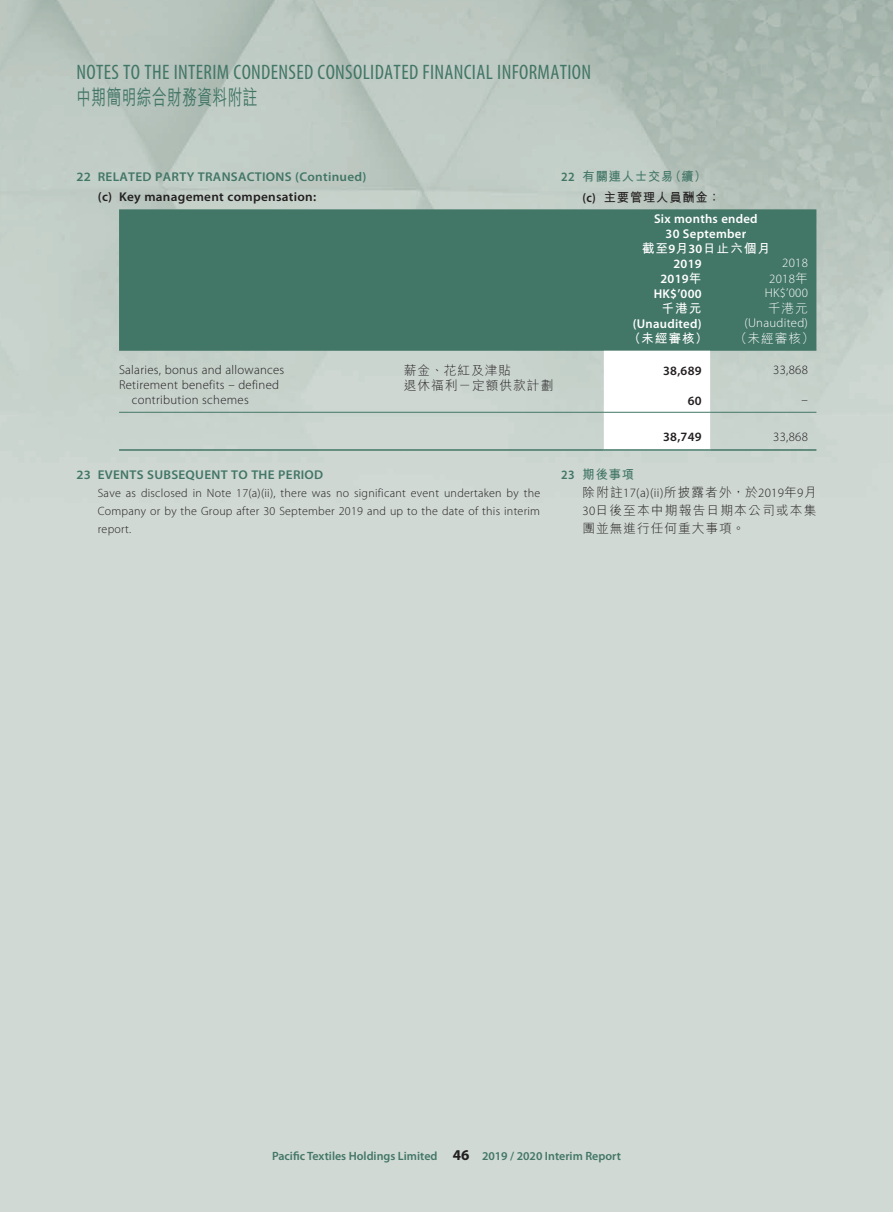
<style>
.page{position:relative;width:893px;height:1212px;background:#fff}
.page>*{position:absolute;margin:0;border:0;box-sizing:border-box;transform-origin:0 0}
.t1{font:condensed 21px "Myriad Pro";letter-spacing:.015em;color:#427666}
.t2{font:500 21px "M Hei HK";letter-spacing:.03em;color:#427666;scale:.7 1}
._50_Table_txt{font:300 12.75px/15px "Myriad Pro";letter-spacing:.02em;color:#231f20}
._02_H2{font:600 12.75px "Myriad Pro";letter-spacing:.02em;color:#427666;scale:1.04 1}
._00_txt_C{font:300 12.75px/18px "M Hei HK";letter-spacing:.09em;color:#231f20;text-align:justify}
._50_Table_txt-2{font:600 12.75px "Myriad Pro";letter-spacing:.02em;color:#fff}
._03_H3{font:600 12.75px "Myriad Pro";letter-spacing:.02em;color:#231f20;scale:1.04 1}
._50_Table_txt-3{font:300 12.75px "Myriad Pro";letter-spacing:.02em;color:#fff}
._50_Table_txt-4{font:700 12.75px "M Hei HK";letter-spacing:.07em;color:#fff}
._50_Table_txt-5{font:300 12.75px "M Hei HK";letter-spacing:.07em;color:#231f20}
._02_H2_C{font:700 12.75px "M Hei HK";letter-spacing:.07em;color:#427666;scale:.96 1}
._50_Table_txt-6{font:600 12.75px "Myriad Pro";letter-spacing:.02em;color:#231f20}
._03_H3_C{font:700 12.75px "M Hei HK";letter-spacing:.07em;color:#231f20;scale:.96 1}
._50_Table_txt-7{font:300 12.75px "M Hei HK";letter-spacing:.07em;color:#fff}
._06_Notes{font:300 12px/18px "Myriad Pro";letter-spacing:.02em;color:#231f20;text-align:justify}
.t3{font:600 12px "Myriad Pro";color:#427666}
.s1{font-family:"Myriad Pro";font-weight:600}
.s2{font-family:"M Hei HK";font-weight:700}
.s3{font-family:"M Hei HK"}
.s4{font-family:"Myriad Pro"}
.s5{font-weight:700;font-size:15px;color:#231f20}
</style>
<div class="page">
<div style="left:119px;top:209px;width:697px;height:142px;background:#427666"></div>
<svg style="left:604px;top:411px;width:106px;height:1px"></svg>
<hr style="left:119px;top:412px;width:285px;height:1px;background:#427666">
<hr style="left:404px;top:412px;width:200px;height:1px;background:#427666">
<hr style="left:604px;top:412px;width:106px;height:1px;background:#427666">
<hr style="left:710px;top:412px;width:106px;height:1px;background:#427666">
<hr style="left:119px;top:449px;width:285px;height:2px;background:#427666">
<hr style="left:404px;top:449px;width:200px;height:2px;background:#427666">
<hr style="left:604px;top:449px;width:106px;height:2px;background:#427666">
<hr style="left:710px;top:449px;width:106px;height:2px;background:#427666">
<h1 class="t1" style="left:77px;top:59px;width:516px">NOTES TO THE INTERIM CONDENSED CONSOLIDATED FINANCIAL INFORMATION</h1>
<h1 class="t2" style="left:77px;top:83px;width:260px">中期簡明綜合財務資料附註</h1>
<p class="_02_H2" style="left:77px;top:168px;width:280px">22 RELATED PARTY TRANSACTIONS (Continued)</p>
<p class="_03_H3" style="left:98px;top:188px;width:212px">(c) Key management compensation:</p>
<p class="_02_H2_C" style="left:561px;top:168px;width:153px"><span class="s1">22</span> 有關連人士交易（續）</p>
<p class="_03_H3_C" style="left:583px;top:188px;width:145px"><span class="s1">(c)</span> 主要管理人員酬金：</p>
<p class="_50_Table_txt-2" style="left:654px;top:210px;width:105px">Six months ended</p>
<p class="_50_Table_txt-2" style="left:666px;top:225px;width:82px">30 September</p>
<p class="_50_Table_txt-4" style="left:642px;top:239px;width:130px">截至<span class="s1">9</span>月<span class="s1">30</span>日止六個月</p>
<p class="_50_Table_txt-2" style="left:673px;top:255px;width:30px">2019</p>
<p class="_50_Table_txt-3" style="left:782px;top:255px;width:27px">2018</p>
<p class="_50_Table_txt-2" style="left:660px;top:270px;width:43px">2019<span class="s2">年</span></p>
<p class="_50_Table_txt-3" style="left:769px;top:271px;width:40px">2018<span class="s3">年</span></p>
<p class="_50_Table_txt-2" style="left:654px;top:285px;width:49px">HK$’000</p>
<p class="_50_Table_txt-3" style="left:765px;top:285px;width:45px">HK$’000</p>
<p class="_50_Table_txt-4" style="left:662px;top:299px;width:42px">千港元</p>
<p class="_50_Table_txt-7" style="left:768px;top:299px;width:42px">千港元</p>
<p class="_50_Table_txt-2" style="left:633px;top:315px;width:71px">(Unaudited)</p>
<p class="_50_Table_txt-3" style="left:744px;top:315px;width:65px">(Unaudited)</p>
<p class="_50_Table_txt-4" style="left:628px;top:329px;width:81px">（未經審核）</p>
<p class="_50_Table_txt-7" style="left:734px;top:329px;width:81px">（未經審核）</p>
<p class="_50_Table_txt" style="left:119px;top:362px;width:167px">Salaries, bonus and allowances</p>
<p class="_50_Table_txt-5" style="left:404px;top:361px;width:109px">薪金、花紅及津貼</p>
<p class="_50_Table_txt-6" style="left:663px;top:362px;width:40px">38,689</p>
<p class="_50_Table_txt" style="left:773px;top:362px;width:36px">33,868</p>
<p class="_50_Table_txt" style="left:132px;top:377px;width:149px;text-indent:-13px">Retirement benefits – defined contribution schemes</p>
<p class="_50_Table_txt-5" style="left:404px;top:376px;width:151px">退休福利－定額供款計劃</p>
<p class="_50_Table_txt-6" style="left:688px;top:392px;width:15px">60</p>
<p class="_50_Table_txt" style="left:801px;top:392px;width:8px">–</p>
<p class="_50_Table_txt-6" style="left:663px;top:429px;width:40px">38,749</p>
<p class="_50_Table_txt" style="left:773px;top:429px;width:36px">33,868</p>
<p class="_02_H2" style="left:77px;top:467px;width:239px">23 EVENTS SUBSEQUENT TO THE PERIOD</p>
<p class="_06_Notes" style="left:98px;top:484px;width:444px">Save as disclosed in Note 17(a)(ii), there was no significant event undertaken by the Company or by the Group after 30 September 2019 and up to the date of this interim report.</p>
<p class="_02_H2_C" style="left:561px;top:465px;width:77px"><span class="s1">23</span> 期後事項</p>
<p class="_00_txt_C" style="left:583px;top:483px;width:235px">除附註<span class="s4">17(a)(ii)</span>所披露者外，於<span class="s4">2019</span>年<span class="s4">9</span>月<span class="s4">30</span>日後至本中期報告日期本公司或本集團並無進行任何重大事項。</p>
<p class="t3" style="left:272px;top:1148px;width:350px">Pacific Textiles Holdings Limited <span class="s5">46</span> 2019 / 2020 Interim Report</p>
</div>
